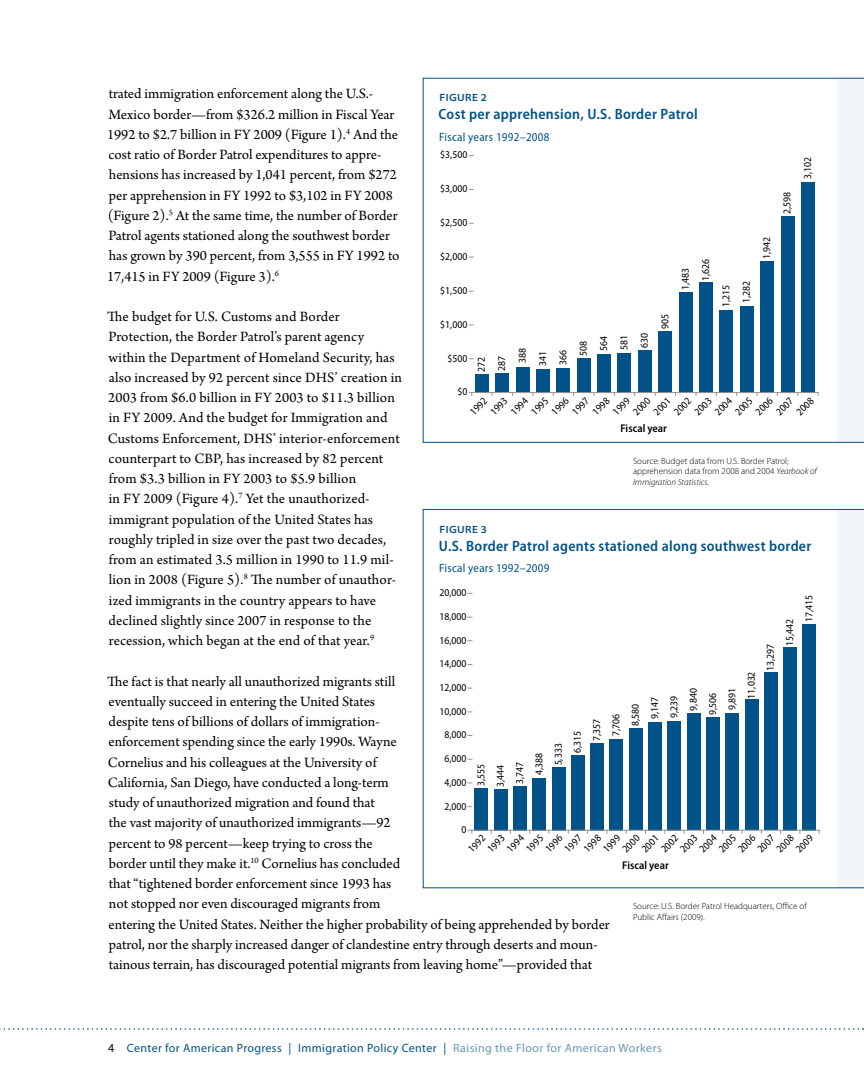
<style>
.page{position:relative;width:864px;height:1080px;background:#fff}
.page>*{position:absolute;margin:0;border:0;box-sizing:border-box;transform-origin:0 0}
.t1{font:15px/20.2px "Arno Pro";color:#000}
.t2{font:600 semi-condensed 15px "Myriad Pro";letter-spacing:.02em;color:#005288}
.t3{font:12px "Myriad Pro";letter-spacing:.03em;color:#005288}
.t4{font:semi-condensed 12px "Myriad Pro";letter-spacing:.02em;color:#005288}
.t5{font:600 semi-condensed 11.25px "Myriad Pro";color:#010101}
.t6{font:semi-condensed 10.5px/20.4px "Myriad Pro";color:#010101}
.t7{font:600 semi-expanded 10.5px "Myriad Pro";letter-spacing:.04em;color:#005288}
.t8{font:300 9px/10.8px "Myriad Pro";color:#000}
.s1{font-style:italic}
.s2{color:#000}
.s3{color:#6697b8}
</style>
<div class="page">
<svg style="left:0;top:1028px;width:864px;height:2px"></svg>
<svg style="left:423px;top:78px;width:441px;height:364px"></svg>
<svg style="left:423px;top:509px;width:441px;height:379px"></svg>
<p class="t1" style="left:107px;top:84px;width:294px">trated immigration enforcement along the U.S.- Mexico border—from $326.2 million in Fiscal Year 1992 to $2.7 billion in FY 2009 (Figure 1).<sup>4</sup> And the cost ratio of Border Patrol expenditures to appre&shy;hensions has increased by 1,041 percent, from $272 per apprehension in FY 1992 to $3,102 in FY 2008 (Figure 2).<sup>5</sup> At the same time, the number of Border Patrol agents stationed along the southwest border has grown by 390 percent, from 3,555 in FY 1992 to 17,415 in FY 2009 (Figure 3).<sup>6</sup></p>
<p class="t1" style="left:107px;top:307px;width:296px">The budget for U.S. Customs and Border Protection, the Border Patrol’s parent agency within the Department of Homeland Security, has also increased by 92 percent since DHS’ creation in 2003 from $6.0 billion in FY 2003 to $11.3 billion in FY 2009. And the budget for Immigration and Customs Enforcement, DHS’ interior-enforcement counterpart to CBP, has increased by 82 percent from $3.3 billion in FY 2003 to $5.9 billion<br>in FY 2009 (Figure 4).<sup>7</sup> Yet the unauthorized&shy;immigrant population of the United States has roughly tripled in size over the past two decades, from an estimated 3.5 million in 1990 to 11.9 mil&shy;lion in 2008 (Figure 5).<sup>8</sup> The number of unauthor&shy;ized immigrants in the country appears to have declined slightly since 2007 in response to the recession, which began at the end of that year.<sup>9</sup></p>
<p class="t1" style="left:107px;top:672px;width:504px">The fact is that nearly all unauthorized migrants still<br>eventually succeed in entering the United States<br>despite tens of billions of dollars of immigration-<br>enforcement spending since the early 1990s. Wayne<br>Cornelius and his colleagues at the University of<br>California, San Diego, have conducted a long-term<br>study of unauthorized migration and found that<br>the vast majority of unauthorized immigrants—92<br>percent to 98 percent—keep trying to cross the<br>border until they make it.<sup>10</sup> Cornelius has concluded<br>that “tightened border enforcement since 1993 has<br>not stopped nor even discouraged migrants from<br>entering the United States. Neither the higher probability of being apprehended by border patrol, nor the sharply increased danger of clandestine entry through deserts and moun&shy;tainous terrain, has discouraged potential migrants from leaving home”—provided that</p>
<p class="t7" style="left:439px;top:92px;width:49px">FIGURE 2</p>
<p class="t2" style="left:439px;top:106px;width:261px">Cost per apprehension, U.S. Border Patrol</p>
<p class="t4" style="left:439px;top:131px;width:112px">Fiscal years 1992–2008</p>
<p class="t6" style="left:440px;top:145px;width:29px">$3,500</p>
<p class="t6" style="left:798px;top:179px;width:24px;rotate:-90deg">3,102</p>
<p class="t6" style="left:440px;top:179px;width:29px">$3,000</p>
<p class="t6" style="left:777px;top:214px;width:24px;rotate:-90deg">2,598</p>
<p class="t6" style="left:440px;top:213px;width:29px">$2,500</p>
<p class="t6" style="left:757px;top:259px;width:24px;rotate:-90deg">1,942</p>
<p class="t6" style="left:440px;top:246px;width:29px">$2,000</p>
<p class="t6" style="left:696px;top:281px;width:24px;rotate:-90deg">1,626</p>
<p class="t6" style="left:675px;top:290px;width:24px;rotate:-90deg">1,483</p>
<p class="t6" style="left:736px;top:303px;width:24px;rotate:-90deg">1,282</p>
<p class="t6" style="left:716px;top:307px;width:24px;rotate:-90deg">1,215</p>
<p class="t6" style="left:440px;top:280px;width:29px">$1,500</p>
<p class="t6" style="left:655px;top:329px;width:16px;rotate:-90deg">905</p>
<p class="t6" style="left:440px;top:314px;width:29px">$1,000</p>
<p class="t6" style="left:614px;top:350px;width:19px;rotate:-90deg">581<br>630</p>
<p class="t6" style="left:594px;top:351px;width:16px;rotate:-90deg">564</p>
<p class="t6" style="left:573px;top:356px;width:16px;rotate:-90deg">508</p>
<p class="t6" style="left:512px;top:366px;width:20px;text-align:center;rotate:-90deg">388<br>341<br>366</p>
<p class="t6" style="left:447px;top:348px;width:21px">$500</p>
<p class="t6" style="left:471px;top:372px;width:18px;rotate:-90deg">272<br>287</p>
<p class="t6" style="left:457px;top:382px;width:11px">$0</p>
<p class="t6" style="left:464px;top:406px;width:21px;rotate:-45deg">1992</p>
<p class="t6" style="left:485px;top:406px;width:21px;rotate:-45deg">1993</p>
<p class="t6" style="left:505px;top:406px;width:21px;rotate:-45deg">1994</p>
<p class="t6" style="left:526px;top:406px;width:21px;rotate:-45deg">1995</p>
<p class="t6" style="left:546px;top:406px;width:21px;rotate:-45deg">1996</p>
<p class="t6" style="left:566px;top:406px;width:21px;rotate:-45deg">1997</p>
<p class="t6" style="left:587px;top:406px;width:21px;rotate:-45deg">1998</p>
<p class="t6" style="left:607px;top:406px;width:21px;rotate:-45deg">1999</p>
<p class="t6" style="left:628px;top:406px;width:21px;rotate:-45deg">2000</p>
<p class="t6" style="left:648px;top:406px;width:21px;rotate:-45deg">2001</p>
<p class="t6" style="left:669px;top:406px;width:21px;rotate:-45deg">2002</p>
<p class="t6" style="left:689px;top:406px;width:21px;rotate:-45deg">2003</p>
<p class="t6" style="left:709px;top:406px;width:21px;rotate:-45deg">2004</p>
<p class="t6" style="left:730px;top:406px;width:21px;rotate:-45deg">2005</p>
<p class="t6" style="left:750px;top:406px;width:21px;rotate:-45deg">2006</p>
<p class="t6" style="left:771px;top:406px;width:21px;rotate:-45deg">2007</p>
<p class="t6" style="left:791px;top:406px;width:21px;rotate:-45deg">2008</p>
<p class="t5" style="left:621px;top:422px;width:48px">Fiscal year</p>
<p class="t8" style="left:633px;top:455px;width:185px">Source: Budget data from U.S. Border Patrol; apprehension data from 2008 and 2004 <span class="s1">Yearbook of<br>Immigration Statistics.</span></p>
<p class="t7" style="left:439px;top:523px;width:49px">FIGURE 3</p>
<p class="t2" style="left:439px;top:537px;width:374px">U.S. Border Patrol agents stationed along southwest border</p>
<p class="t4" style="left:439px;top:562px;width:112px">Fiscal years 1992–2009</p>
<p class="t6" style="left:439px;top:583px;width:29px">20,000</p>
<p class="t6" style="left:780px;top:622px;width:29px;line-height:19.4px;text-indent:-24px;rotate:-90deg">15,442<br>17,415</p>
<p class="t6" style="left:439px;top:607px;width:29px">18,000</p>
<p class="t6" style="left:439px;top:630px;width:29px">16,000</p>
<p class="t6" style="left:760px;top:671px;width:29px;rotate:-90deg">13,297</p>
<p class="t6" style="left:439px;top:654px;width:29px">14,000</p>
<p class="t6" style="left:741px;top:699px;width:29px;rotate:-90deg">11,032</p>
<p class="t6" style="left:439px;top:678px;width:29px">12,000</p>
<p class="t6" style="left:683px;top:711px;width:24px;rotate:-90deg">9,840</p>
<p class="t6" style="left:722px;top:710px;width:24px;rotate:-90deg">9,891</p>
<p class="t6" style="left:703px;top:715px;width:24px;rotate:-90deg">9,506</p>
<p class="t6" style="left:645px;top:719px;width:25px;line-height:19.4px;rotate:-90deg">9,147<br>9,239</p>
<p class="t6" style="left:625px;top:726px;width:24px;rotate:-90deg">8,580</p>
<p class="t6" style="left:439px;top:701px;width:29px">10,000</p>
<p class="t6" style="left:606px;top:736px;width:24px;rotate:-90deg">7,706</p>
<p class="t6" style="left:587px;top:741px;width:24px;rotate:-90deg">7,357</p>
<p class="t6" style="left:444px;top:725px;width:24px">8,000</p>
<p class="t6" style="left:567px;top:753px;width:24px;rotate:-90deg">6,315</p>
<p class="t6" style="left:548px;top:765px;width:24px;rotate:-90deg">5,333</p>
<p class="t6" style="left:529px;top:775px;width:24px;rotate:-90deg">4,388</p>
<p class="t6" style="left:444px;top:749px;width:24px">6,000</p>
<p class="t6" style="left:510px;top:784px;width:24px;rotate:-90deg">3,747</p>
<p class="t6" style="left:471px;top:786px;width:24px;rotate:-90deg">3,555</p>
<p class="t6" style="left:490px;top:787px;width:24px;rotate:-90deg">3,444</p>
<p class="t6" style="left:444px;top:772px;width:24px">4,000</p>
<p class="t6" style="left:444px;top:796px;width:24px">2,000</p>
<p class="t6" style="left:462px;top:820px;width:6px">0</p>
<p class="t6" style="left:463px;top:844px;width:21px;rotate:-45deg">1992</p>
<p class="t6" style="left:482px;top:844px;width:21px;rotate:-45deg">1993</p>
<p class="t6" style="left:501px;top:844px;width:21px;rotate:-45deg">1994</p>
<p class="t6" style="left:521px;top:844px;width:21px;rotate:-45deg">1995</p>
<p class="t6" style="left:540px;top:844px;width:21px;rotate:-45deg">1996</p>
<p class="t6" style="left:559px;top:844px;width:21px;rotate:-45deg">1997</p>
<p class="t6" style="left:578px;top:844px;width:21px;rotate:-45deg">1998</p>
<p class="t6" style="left:598px;top:844px;width:21px;rotate:-45deg">1999</p>
<p class="t6" style="left:617px;top:844px;width:21px;rotate:-45deg">2000</p>
<p class="t6" style="left:636px;top:844px;width:21px;rotate:-45deg">2001</p>
<p class="t6" style="left:655px;top:844px;width:21px;rotate:-45deg">2002</p>
<p class="t6" style="left:675px;top:844px;width:21px;rotate:-45deg">2003</p>
<p class="t6" style="left:694px;top:844px;width:21px;rotate:-45deg">2004</p>
<p class="t6" style="left:713px;top:844px;width:21px;rotate:-45deg">2005</p>
<p class="t6" style="left:733px;top:844px;width:21px;rotate:-45deg">2006</p>
<p class="t6" style="left:752px;top:844px;width:21px;rotate:-45deg">2007</p>
<p class="t6" style="left:771px;top:844px;width:21px;rotate:-45deg">2008</p>
<p class="t6" style="left:790px;top:844px;width:21px;rotate:-45deg">2009</p>
<p class="t5" style="left:622px;top:859px;width:48px">Fiscal year</p>
<p class="t8" style="left:633px;top:901px;width:175px">Source: U.S. Border Patrol Headquarters, Office of<br>Public Affairs (2009).</p>
<p class="t3" style="left:108px;top:1041px;width:555px"><span class="s2">4</span> Center for American Progress | I mmigration Policy Center | <span class="s3">Raising the Floor for American Workers</span></p>
</div>
